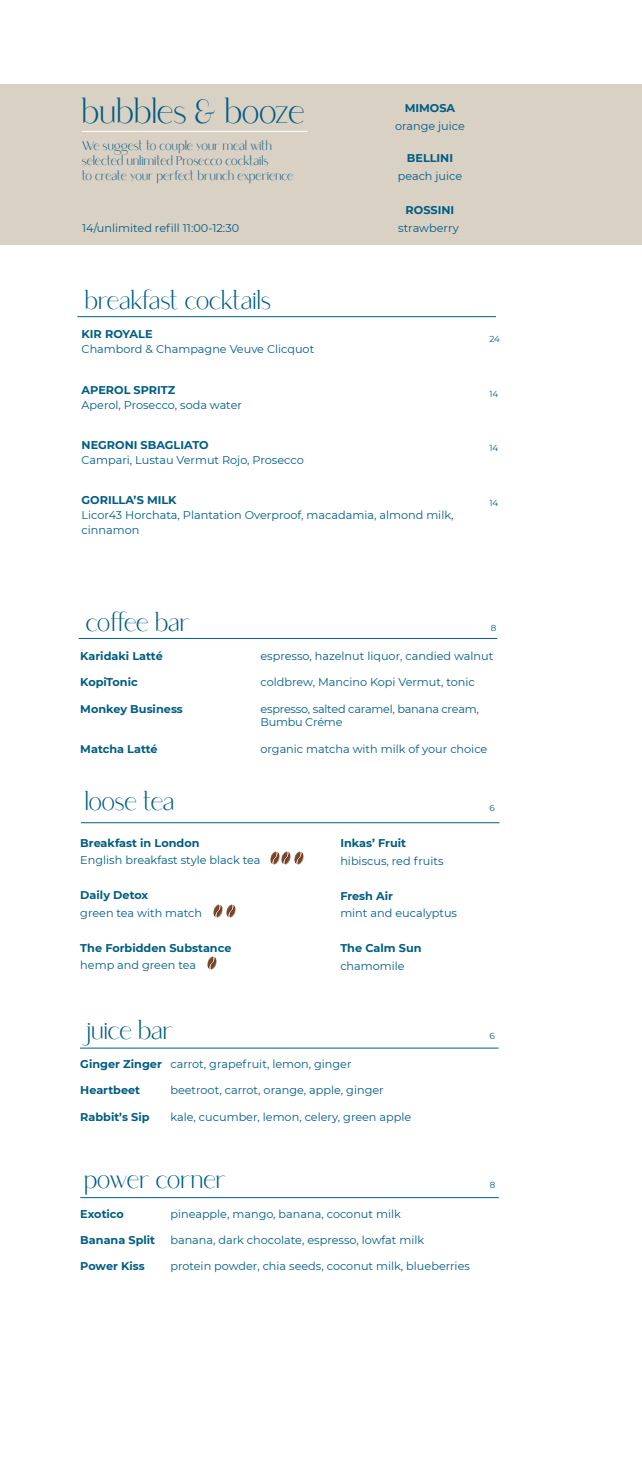
<style>
.page{position:relative;width:642px;height:1460px;background:#fff}
.page>*{position:absolute;margin:0;border:0;box-sizing:border-box;transform-origin:0 0}
.t1{font:33.12px "Saudagar";color:#005d83}
.t2{font:25px "Saudagar";color:#005d83}
.t3{font:12.5px/15px "Saudagar";color:#186184}
.t4{font:11.25px/15px "Montserrat";color:#005d83}
.t5{font:700 11.25px "Montserrat";color:#005d83}
.t6{font:11.25px/13.8px "Montserrat";letter-spacing:-.02em;color:#005d83}
.t7{font:8.75px "Montserrat";color:#005d83}
.s1{font-weight:700}
</style>
<div class="page">
<div style="left:0;top:85px;width:641px;height:160px;background:#dad1c5"></div>
<hr style="left:82px;top:131px;width:225px;height:1px;background:#fff">
<img style="left:270px;top:851px;width:6px;height:14px">
<img style="left:276px;top:851px;width:13px;height:14px">
<img style="left:289px;top:851px;width:15px;height:14px">
<img style="left:213px;top:904px;width:8px;height:14px">
<img style="left:221px;top:904px;width:15px;height:14px">
<img style="left:207px;top:956px;width:10px;height:14px">
<hr style="left:81px;top:822px;width:418px;height:1px;background:#005d83">
<hr style="left:80px;top:1048px;width:418px;height:1px;background:#005d83">
<hr style="left:80px;top:1197px;width:418px;height:1px;background:#005d83">
<hr style="left:79px;top:638px;width:418px;height:1px;background:#005d83">
<hr style="left:77px;top:316px;width:418px;height:1px;background:#005d83">
<h1 class="t1" style="left:82px;top:96px;width:225px">bubbles &amp; booze</h1>
<p class="t3" style="left:82px;top:140px;width:213px">We suggest to couple your meal with selected unlimited Prosecco cocktails<br>to create your perfect brunch experience</p>
<p class="t4" style="left:82px;top:220px;width:158px">14/unlimited refill 11:00-12:30</p>
<p class="t5" style="left:404px;top:100px;width:52px">MIMOSA</p>
<p class="t4" style="left:395px;top:118px;width:71px">orange juice</p>
<p class="t5" style="left:406px;top:149px;width:48px">BELLINI</p>
<p class="t4" style="left:397px;top:168px;width:66px">peach juice</p>
<p class="t5" style="left:405px;top:202px;width:50px">ROSSINI</p>
<p class="t4" style="left:398px;top:220px;width:62px">strawberry</p>
<h2 class="t2" style="left:85px;top:289px;width:188px">breakfast cocktails</h2>
<p class="t5" style="left:81px;top:326px;width:72px">KIR ROYALE</p>
<p class="t4" style="left:81px;top:341px;width:234px">Chambord &amp; Champagne Veuve Clicquot</p>
<p class="t5" style="left:81px;top:382px;width:95px">APEROL SPRITZ</p>
<p class="t4" style="left:81px;top:398px;width:162px">Aperol, Prosecco, soda water</p>
<p class="t5" style="left:81px;top:437px;width:129px">NEGRONI SBAGLIATO</p>
<p class="t4" style="left:81px;top:453px;width:223px">Campari, Lustau Vermut Rojo, Prosecco</p>
<p class="t5" style="left:81px;top:492px;width:96px">GORILLA’S MILK</p>
<p class="t4" style="left:81px;top:508px;width:373px">Licor43 Horchata, Plantation Overproof, macadamia, almond milk, cinnamon</p>
<p class="t7" style="left:489px;top:333px;width:12px">24</p>
<p class="t7" style="left:489px;top:388px;width:10px">14</p>
<p class="t7" style="left:489px;top:442px;width:10px">14</p>
<p class="t7" style="left:489px;top:497px;width:10px">14</p>
<h2 class="t2" style="left:86px;top:611px;width:105px">coffee bar</h2>
<p class="t7" style="left:490px;top:622px;width:7px">8</p>
<p class="t5" style="left:80px;top:648px;width:84px">Karidaki Latté</p>
<p class="t4" style="left:260px;top:648px;width:234px">espresso, hazelnut liquor, candied walnut</p>
<p class="t5" style="left:80px;top:674px;width:59px">KopiTonic</p>
<p class="t4" style="left:260px;top:674px;width:216px">coldbrew, Mancino Kopi Vermut, tonic</p>
<p class="t5" style="left:80px;top:700px;width:104px">Monkey Business</p>
<p class="t6" style="left:260px;top:701px;width:220px">espresso, salted caramel, banana cream,<br>Bumbu Créme</p>
<p class="t5" style="left:80px;top:740px;width:79px">Matcha Latté</p>
<p class="t4" style="left:260px;top:741px;width:228px">organic matcha with milk of your choice</p>
<h2 class="t2" style="left:85px;top:790px;width:91px">loose tea</h2>
<p class="t5" style="left:80px;top:835px;width:121px">Breakfast in London</p>
<p class="t4" style="left:80px;top:852px;width:182px">English breakfast style black tea</p>
<p class="t5" style="left:80px;top:887px;width:69px">Daily Detox</p>
<p class="t4" style="left:80px;top:905px;width:123px">green tea with match</p>
<p class="t5" style="left:80px;top:940px;width:153px">The Forbidden Substance</p>
<p class="t4" style="left:80px;top:957px;width:117px">hemp and green tea</p>
<h2 class="t2" style="left:82px;top:1019px;width:93px">juice bar</h2>
<p class="t5" style="left:340px;top:835px;width:67px">Inkas’ Fruit</p>
<p class="t4" style="left:340px;top:853px;width:105px">hibiscus, red fruits</p>
<p class="t5" style="left:340px;top:888px;width:54px">Fresh Air</p>
<p class="t4" style="left:340px;top:905px;width:118px">mint and eucalyptus</p>
<p class="t5" style="left:340px;top:940px;width:83px">The Calm Sun</p>
<p class="t4" style="left:340px;top:958px;width:66px">chamomile</p>
<p class="t4" style="left:80px;top:1056px;width:273px"><span class="s1">Ginger Zinger</span> carrot, grapefruit, lemon, ginger</p>
<p class="t5" style="left:80px;top:1082px;width:61px">Heartbeet</p>
<p class="t4" style="left:170px;top:1082px;width:215px">beetroot, carrot, orange, apple, ginger</p>
<p class="t5" style="left:80px;top:1108px;width:71px">Rabbit’s Sip</p>
<p class="t4" style="left:170px;top:1109px;width:242px">kale, cucumber, lemon, celery, green apple</p>
<p class="t7" style="left:489px;top:802px;width:7px">6</p>
<p class="t7" style="left:489px;top:1030px;width:7px">6</p>
<h2 class="t2" style="left:84px;top:1168px;width:144px">power corner</h2>
<p class="t5" style="left:80px;top:1206px;width:45px">Exotico</p>
<p class="t4" style="left:170px;top:1206px;width:232px">pineapple, mango, banana, coconut milk</p>
<p class="t5" style="left:80px;top:1232px;width:76px">Banana Split</p>
<p class="t4" style="left:170px;top:1232px;width:255px">banana, dark chocolate, espresso, lowfat milk</p>
<p class="t5" style="left:80px;top:1258px;width:66px">Power Kiss</p>
<p class="t4" style="left:170px;top:1258px;width:301px">protein powder, chia seeds, coconut milk, blueberries</p>
<p class="t7" style="left:489px;top:1179px;width:7px">8</p>
</div>
